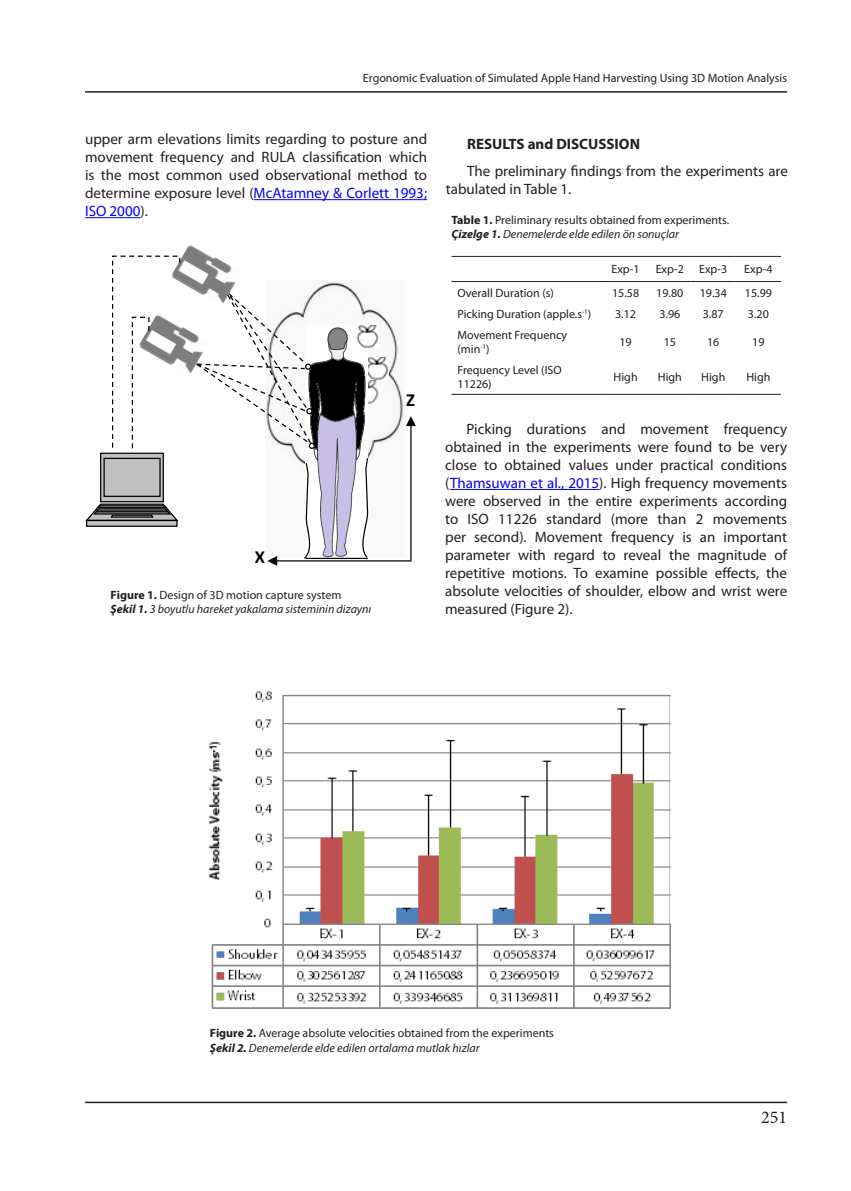
<style>
.page{position:relative;width:851px;height:1191px;background:#fff}
.page>*{position:absolute;margin:0;border:0;box-sizing:border-box;transform-origin:0 0}
.t1{font:700 18.6px "Calibri";color:#000}
.t2{font:18px "Minion Pro";color:#231f20}
.t3{font:15px/18px "Myriad Pro";color:#231f20;text-align:justify}
.t4{font:700 15px "Myriad Pro";color:#231f20}
.t5{font:12px/14.4px "Myriad Pro";color:#231f20}
.t6{font:italic 12px "Myriad Pro";color:#231f20}
.s1{color:#00f}
.s2{font-weight:700}
</style>
<div class="page">
<hr style="left:85px;top:91px;width:702px;height:2px;background:#231f20">
<hr style="left:85px;top:1101px;width:702px;height:2px;background:#231f20">
<hr style="left:253px;top:199px;width:174px;height:1px;background:#00f">
<hr style="left:85px;top:217px;width:55px;height:1px;background:#00f">
<img style="left:181px;top:245px;width:55px;height:47px">
<img style="left:277px;top:282px;width:126px;height:276px">
<img style="left:367px;top:357px;width:21px;height:23px">
<img style="left:367px;top:381px;width:11px;height:22px">
<img style="left:305px;top:325px;width:62px;height:233px">
<img style="left:356px;top:325px;width:22px;height:22px">
<div style="left:101px;top:453px;width:62px;height:49px;background:#c0c0c0"></div>
<div style="left:87px;top:520px;width:90px;height:6px;background:#c0c0c0"></div>
<div style="left:100px;top:452px;width:64px;height:50px;border:1px solid #000"></div>
<div style="left:86px;top:520px;width:91px;height:7px;border:1px solid #000"></div>
<div style="left:103px;top:458px;width:58px;height:39px;border:1px solid #000"></div>
<svg style="left:85px;top:502px;width:94px;height:19px"></svg>
<svg style="left:303px;top:462px;width:11px;height:98px"></svg>
<svg style="left:357px;top:457px;width:12px;height:101px"></svg>
<hr style="left:305px;top:558px;width:63px;height:1px;background:#000">
<img style="left:181px;top:327px;width:14px;height:46px">
<svg style="left:195px;top:292px;width:120px;height:157px"></svg>
<svg style="left:112px;top:255px;width:69px;height:194px"></svg>
<hr style="left:275px;top:560px;width:136px;height:1px;background:#000">
<svg style="left:267px;top:556px;width:10px;height:10px"></svg>
<hr style="left:410px;top:424px;width:1px;height:136px;background:#000">
<svg style="left:406px;top:416px;width:10px;height:10px"></svg>
<hr style="left:451px;top:256px;width:151px;height:1px;background:#231f20">
<hr style="left:602px;top:256px;width:47px;height:1px;background:#231f20">
<hr style="left:649px;top:256px;width:41px;height:1px;background:#231f20">
<hr style="left:690px;top:256px;width:45px;height:1px;background:#231f20">
<hr style="left:735px;top:256px;width:45px;height:1px;background:#231f20">
<hr style="left:451px;top:281px;width:151px;height:1px;background:#231f20">
<hr style="left:602px;top:281px;width:47px;height:1px;background:#231f20">
<hr style="left:649px;top:281px;width:41px;height:1px;background:#231f20">
<hr style="left:690px;top:281px;width:45px;height:1px;background:#231f20">
<hr style="left:735px;top:281px;width:45px;height:1px;background:#231f20">
<hr style="left:451px;top:394px;width:151px;height:1px;background:#231f20">
<hr style="left:602px;top:394px;width:47px;height:1px;background:#231f20">
<hr style="left:649px;top:394px;width:41px;height:1px;background:#231f20">
<hr style="left:690px;top:394px;width:45px;height:1px;background:#231f20">
<hr style="left:735px;top:394px;width:45px;height:1px;background:#231f20">
<hr style="left:450px;top:489px;width:149px;height:1px;background:#00f">
<img style="left:208px;top:691px;width:463px;height:318px">
<p class="t5" style="left:363px;top:71px;width:425px">Ergonomic Evaluation of Simulated Apple Hand Harvesting Using 3D Motion Analysis</p>
<p class="t3" style="left:85px;top:130px;width:343px">upper arm elevations limits regarding to posture and movement frequency and RULA classification which is the most common used observational method to determine exposure level (<span class="s1">McAtamney &amp; Corlett 1993; ISO 2000</span>).</p>
<p class="t1" style="left:406px;top:386px;width:10px">Z</p>
<p class="t1" style="left:255px;top:544px;width:12px">X</p>
<p class="t5" style="left:111px;top:587px;width:232px"><span class="s2">Figure 1.</span> Design of 3D motion capture system</p>
<p class="t6" style="left:111px;top:602px;width:262px"><span class="s2">Şekil 1.</span> 3 boyutlu hareket yakalama sisteminin dizaynı</p>
<p class="t4" style="left:467px;top:134px;width:174px">RESULTS and DISCUSSION</p>
<p class="t3" style="left:446px;top:161px;width:343px;text-indent:21px">The preliminary findings from the experiments are tabulated in Table 1.</p>
<p class="t5" style="left:451px;top:212px;width:279px"><span class="s2">Table 1.</span> Preliminary results obtained from experiments.</p>
<p class="t6" style="left:451px;top:226px;width:229px"><span class="s2">Çizelge 1.</span> Denemelerde elde edilen ön sonuçlar</p>
<p class="t5" style="left:611px;top:262px;width:30px">Exp-1</p>
<p class="t5" style="left:655px;top:262px;width:30px">Exp-2</p>
<p class="t5" style="left:699px;top:262px;width:30px">Exp-3</p>
<p class="t5" style="left:744px;top:262px;width:30px">Exp-4</p>
<p class="t5" style="left:457px;top:285px;width:98px">Overall Duration (s)</p>
<p class="t5" style="left:612px;top:285px;width:29px">15.58</p>
<p class="t5" style="left:656px;top:285px;width:29px">19.80</p>
<p class="t5" style="left:699px;top:285px;width:29px">19.34</p>
<p class="t5" style="left:744px;top:285px;width:29px">15.99</p>
<p class="t5" style="left:457px;top:306px;width:135px">Picking Duration (apple.s<sup>-1</sup>)</p>
<p class="t5" style="left:615px;top:306px;width:22px">3.12</p>
<p class="t5" style="left:659px;top:306px;width:22px">3.96</p>
<p class="t5" style="left:702px;top:306px;width:22px">3.87</p>
<p class="t5" style="left:747px;top:306px;width:22px">3.20</p>
<p class="t5" style="left:457px;top:327px;width:111px">Movement Frequency (min<sup>-1</sup>)</p>
<p class="t5" style="left:619px;top:334px;width:14px">19</p>
<p class="t5" style="left:663px;top:334px;width:14px">15</p>
<p class="t5" style="left:707px;top:334px;width:14px">16</p>
<p class="t5" style="left:752px;top:334px;width:14px">19</p>
<p class="t5" style="left:457px;top:362px;width:106px">Frequency Level (ISO<br>11226)</p>
<p class="t5" style="left:613px;top:370px;width:26px">High</p>
<p class="t5" style="left:657px;top:370px;width:26px">High</p>
<p class="t5" style="left:701px;top:370px;width:26px">High</p>
<p class="t5" style="left:746px;top:370px;width:26px">High</p>
<p class="t3" style="left:445px;top:420px;width:343px;text-indent:21px">Picking durations and movement frequency obtained in the experiments were found to be very close to obtained values under practical conditions (<span class="s1">Thamsuwan et al., 2015</span>). High frequency movements were observed in the entire experiments according to ISO 11226 standard (more than 2 movements per second). Movement frequency is an important parameter with regard to reveal the magnitude of repetitive motions. To examine possible effects, the absolute velocities of shoulder, elbow and wrist were measured (Figure 2).</p>
<p class="t5" style="left:210px;top:1026px;width:345px"><span class="s2">Figure 2.</span> Average absolute velocities obtained from the experiments</p>
<p class="t6" style="left:210px;top:1040px;width:271px"><span class="s2">Şekil 2.</span> Denemelerde elde edilen ortalama mutlak hızlar</p>
<p class="t2" style="left:761px;top:1105px;width:27px">251</p>
</div>
